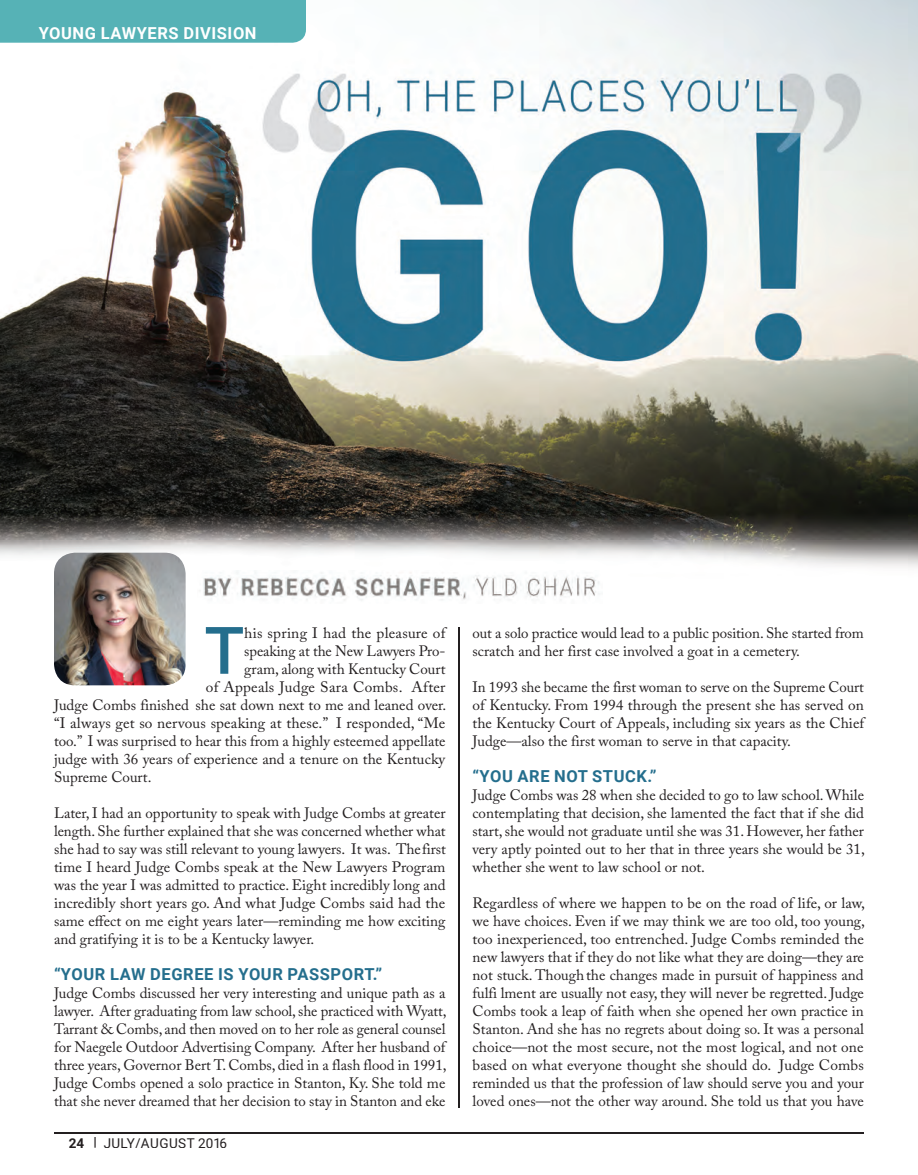
<style>
.page{position:relative;width:918px;height:1175px;background:#fff}
.page>*{position:absolute;margin:0;border:0;box-sizing:border-box;transform-origin:0 0}
.Serif_Body_Text{font:500 65.7px "Roboto";color:#246e8d}
.Sub_Headings_for_Bod{font:700 16.5px "Roboto";letter-spacing:.035em;color:#246e8d}
.Roboto{font:700 16.5px "Roboto";letter-spacing:.035em;color:#fff}
.Serif_Body_Text-2{font:15px/18px "Adobe Caslon Pro";color:#231f20;text-align:justify}
.t1{font:13.5px "Roboto";letter-spacing:.025em;color:#231f20}
.s1{font-weight:700}
</style>
<div class="page">
<hr style="left:54px;top:1132px;width:810px;height:1px;background:#231f20">
<img style="left:0;top:0;width:918px;height:568px">
<div style="left:0;top:0;width:306px;height:43px;background:#56b2b6"></div>
<img style="left:54px;top:552px;width:132px;height:133px">
<img style="left:203px;top:571px;width:396px;height:30px">
<hr style="left:458px;top:626px;width:2px;height:481px;background:#231f20">
<p class="Roboto" style="left:39px;top:22px;width:219px">YOUNG LAWYERS DIVISION</p>
<p class="Serif_Body_Text" style="left:204px;top:604px;width:41px">T</p>
<p class="Serif_Body_Text-2" style="left:244px;top:623px;width:203px">his spring I had the pleasure of</p>
<p class="Serif_Body_Text-2" style="left:244px;top:641px;width:203px">speaking at the New Lawyers Pro-</p>
<p class="Serif_Body_Text-2" style="left:244px;top:659px;width:203px">gram, along with Kentucky Court</p>
<p class="Serif_Body_Text-2" style="left:206px;top:677px;width:241px">of Appeals Judge Sara Combs. After</p>
<p class="Serif_Body_Text-2" style="left:54px;top:695px;width:394px">Judge Combs finished she sat down next to me and leaned over.</p>
<p class="Serif_Body_Text-2" style="left:54px;top:713px;width:393px">“I always get so nervous speaking at these.” I responded, “Me</p>
<p class="Serif_Body_Text-2" style="left:54px;top:731px;width:393px">too.” I was surprised to hear this from a highly esteemed appellate</p>
<p class="Serif_Body_Text-2" style="left:54px;top:749px;width:393px">judge with 36 years of experience and a tenure on the Kentucky</p>
<p class="Serif_Body_Text-2" style="left:54px;top:767px;width:99px">Supreme Court.</p>
<p class="Serif_Body_Text-2" style="left:54px;top:803px;width:394px">Later, I had an opportunity to speak with Judge Combs at greater length. She further explained that she was concerned whether what she had to say was still relevant to young lawyers. It was. Thefirst time I heard Judge Combs speak at the New Lawyers Program was the year I was admitted to practice. Eight incredibly long and incredibly short years go. And what Judge Combs said had the same effect on me eight years later—reminding me how exciting and gratifying it is to be a Kentucky lawyer.</p>
<p class="Sub_Headings_for_Bod" style="left:54px;top:962px;width:330px">“YOUR LAW DEGREE IS YOUR PASSPORT.”</p>
<p class="Serif_Body_Text-2" style="left:54px;top:983px;width:394px">Judge Combs discussed her very interesting and unique path as a lawyer. After graduating from law school, she practiced with Wyatt, Tarrant &amp; Combs, and then moved on to her role as general counsel for Naegele Outdoor Advertising Company. After her husband of three years, Governor Bert T. Combs, died in a flash flood in 1991, Judge Combs opened a solo practice in Stanton, Ky. She told me that she never dreamed that her decision to stay in Stanton and eke</p>
<p class="t1" style="left:69px;top:1133px;width:160px"><span class="s1">24 |</span> JULY/AUGUST 2016</p>
<p class="Serif_Body_Text-2" style="left:472px;top:623px;width:393px">out a solo practice would lead to a public position. She started from scratch and her first case involved a goat in a cemetery.</p>
<p class="Serif_Body_Text-2" style="left:472px;top:677px;width:393px">In 1993 she became the first woman to serve on the Supreme Court of Kentucky. From 1994 through the present she has served on the Kentucky Court of Appeals, including six years as the Chief Judge—also the first woman to serve in that capacity.</p>
<p class="Sub_Headings_for_Bod" style="left:472px;top:764px;width:186px">“YOU ARE NOT STUCK.”</p>
<p class="Serif_Body_Text-2" style="left:472px;top:785px;width:394px">Judge Combs was 28 when she decided to go to law school. While contemplating that decision, she lamented the fact that if she did start, she would not graduate until she was 31. However, her father very aptly pointed out to her that in three years she would be 31, whether she went to law school or not.</p>
<p class="Serif_Body_Text-2" style="left:472px;top:893px;width:394px">Regardless of where we happen to be on the road of life, or law, we have choices. Even if we may think we are too old, too young, too inexperienced, too entrenched. Judge Combs reminded the new lawyers that if they do not like what they are doing—they are not stuck. Thoughthe changes made in pursuit of happiness and fulfi lment are usually not easy, they will never be regretted. Judge Combs took a leap of faith when she opened her own practice in Stanton. And she has no regrets about doing so. It was a personal choice—not the most secure, not the most logical, and not one based on what everyone thought she should do. Judge Combs reminded us that the profession of law should serve you and your loved ones—not the other way around. She told us that you have</p>
</div>
